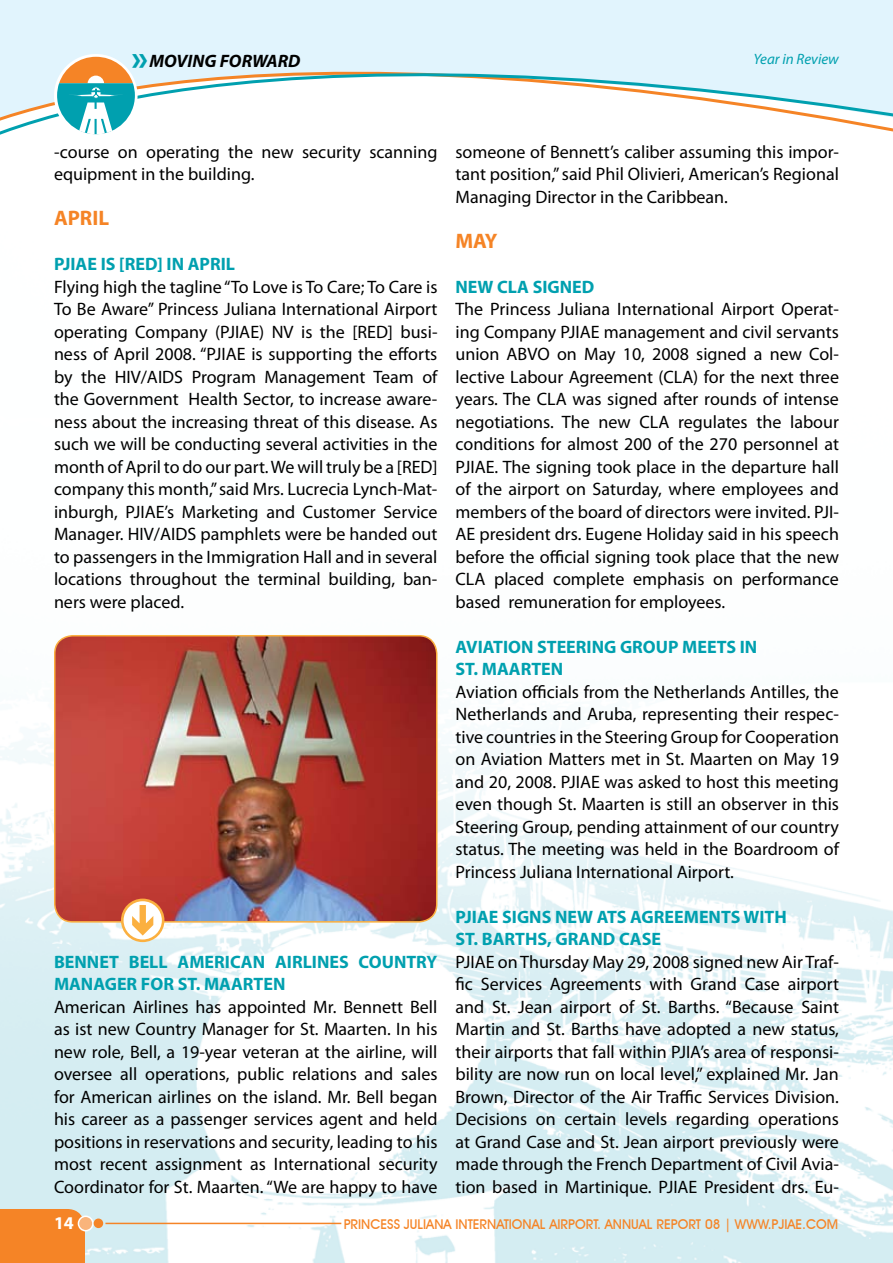
<style>
.page{position:relative;width:893px;height:1263px;background:#fff}
.page>*{position:absolute;margin:0;border:0;box-sizing:border-box;transform-origin:0 0}
.t1{font:700 21px "Myriad Pro";color:#f58426}
.t2{font:18px/22.5px "Myriad Pro";color:#000;text-align:justify}
.t3{font:700 18px/22.5px "Myriad Pro";color:#00a0af}
.t4{font:italic 700 18px "Myriad Pro";color:#000}
.t5{font:700 18px "Myriad Pro";color:#fff}
.t6{font:italic 15px "Myriad Pro";color:#00a0af}
.t7{font:500 13.5px "Avant Garde IT Cby BT";color:#f58426}
.s1{font-style:normal;font-size:36px;color:#00a0af}
</style>
<div class="page">
<img style="left:0;top:635px;width:893px;height:628px">
<div style="left:0;top:1209px;width:85px;height:54px;background:#f58426"></div>
<svg style="left:0;top:0;width:892px;height:135px"></svg>
<div style="left:54px;top:54px;width:84px;height:84px;background:#fff;border-radius:50%"></div>
<svg style="left:57px;top:57px;width:78px;height:77px"></svg>
<hr style="left:105px;top:1223px;width:236px;height:1px;background:#f58426">
<div style="left:78px;top:1216px;width:15px;height:15px;background:#f9b47b;border-radius:50%"></div>
<div style="left:78px;top:1215px;width:16px;height:16px;border:2px solid #fff;border-radius:50%"></div>
<div style="left:94px;top:1218px;width:9px;height:10px;background:#f58426;border-radius:50%"></div>
<svg style="left:892px;top:0;width:1px;height:132px"></svg>
<img style="left:55px;top:636px;width:382px;height:286px">
<div style="left:54px;top:635px;width:383px;height:288px;border:2px solid #fbb040;border-radius:18px"></div>
<svg style="left:121px;top:899px;width:43px;height:43px"></svg>
<p class="t4" style="left:132px;top:49px;width:170px"><span class="s1">»</span>MOVING FORWARD</p>
<p class="t6" style="left:753px;top:50px;width:87px">Year in Review</p>
<p class="t2" style="left:54px;top:140px;width:385px">-course on operating the new security scanning equipment in the building.</p>
<p class="t1" style="left:54px;top:205px;width:57px">APRIL</p>
<p class="t3" style="left:54px;top:252px;width:183px">PJIAE IS [RED] IN APRIL</p>
<p class="t2" style="left:54px;top:275px;width:385px">Flying high the tagline “To Love is To Care; To Care is To Be Aware” Princess Juliana International Airport operating Company (PJIAE) NV is the [RED] busi&shy;ness of April 2008. “PJIAE is supporting the efforts by the HIV/AIDS Program Management Team of the Government Health Sector, to increase aware&shy;ness about the increasing threat of this disease. As such we will be conducting several activities in the month of April to do our part. We will truly be a [RED] company this month,” said Mrs. Lucrecia Lynch-Mat&shy;inburgh, PJIAE’s Marketing and Customer Service Manager. HIV/AIDS pamphlets were be handed out to passengers in the Immigration Hall and in several locations throughout the terminal building, ban&shy;ners were placed.</p>
<p class="t3" style="left:54px;top:950px;width:385px">BENNET BELL AMERICAN AIRLINES COUNTRY<br>MANAGER FOR ST. MAARTEN</p>
<p class="t2" style="left:54px;top:995px;width:385px">American Airlines has appointed Mr. Bennett Bell as ist new Country Manager for St. Maarten. In his new role, Bell, a 19-year veteran at the airline, will oversee all operations, public relations and sales for American airlines on the island. Mr. Bell began his career as a passenger services agent and held positions in reservations and security, leading to his most recent assignment as International security Coordinator for St. Maarten. “We are happy to have</p>
<p class="t2" style="left:455px;top:140px;width:385px">someone of Bennett’s caliber assuming this impor&shy;tant position,” said Phil Olivieri, American’s Regional Managing Director in the Caribbean.</p>
<p class="t1" style="left:455px;top:227px;width:44px">MAY</p>
<p class="t3" style="left:455px;top:275px;width:140px">NEW CLA SIGNED</p>
<p class="t2" style="left:455px;top:298px;width:385px">The Princess Juliana International Airport Operat&shy;ing Company PJIAE management and civil servants union ABVO on May 10, 2008 signed a new Col&shy;lective Labour Agreement (CLA) for the next three years. The CLA was signed after rounds of intense negotiations. The new CLA regulates the labour conditions for almost 200 of the 270 personnel at PJIAE. The signing took place in the departure hall of the airport on Saturday, where employees and members of the board of directors were invited. PJI-AE president drs. Eugene Holiday said in his speech before the official signing took place that the new CLA placed complete emphasis on performance based remuneration for employees.</p>
<p class="t3" style="left:455px;top:635px;width:303px">AVIATION STEERING GROUP MEETS IN<br>ST. MAARTEN</p>
<p class="t2" style="left:455px;top:680px;width:385px">Aviation officials from the Netherlands Antilles, the Netherlands and Aruba, representing their respec&shy;tive countries in the Steering Group for Cooperation on Aviation Matters met in St. Maarten on May 19 and 20, 2008. PJIAE was asked to host this meeting even though St. Maarten is still an observer in this Steering Group, pending attainment of our country status. The meeting was held in the Boardroom of Princess Juliana International Airport.</p>
<p class="t3" style="left:455px;top:905px;width:333px">PJIAE SIGNS NEW ATS AGREEMENTS WITH<br>ST. BARTHS, GRAND CASE</p>
<p class="t2" style="left:455px;top:950px;width:385px">PJIAE on Thursday May 29, 2008 signed new Air Traf&shy;fic Services Agreements with Grand Case airport and St. Jean airport of St. Barths. “Because Saint Martin and St. Barths have adopted a new status, their airports that fall within PJIA’s area of responsi&shy;bility are now run on local level,” explained Mr. Jan Brown, Director of the Air Traffic Services Division.<br>Decisions on certain levels regarding operations at Grand Case and St. Jean airport previously were made through the French Department of Civil Avia&shy;tion based in Martinique. PJIAE President drs. Eu-</p>
<p class="t5" style="left:54px;top:1211px;width:21px">14</p>
<p class="t7" style="left:344px;top:1216px;width:496px">PRINCESS JULIANA INTERNATIONAL AIRPORT. ANNUAL REPORT 08 | WWW.PJIAE.COM</p>
</div>
